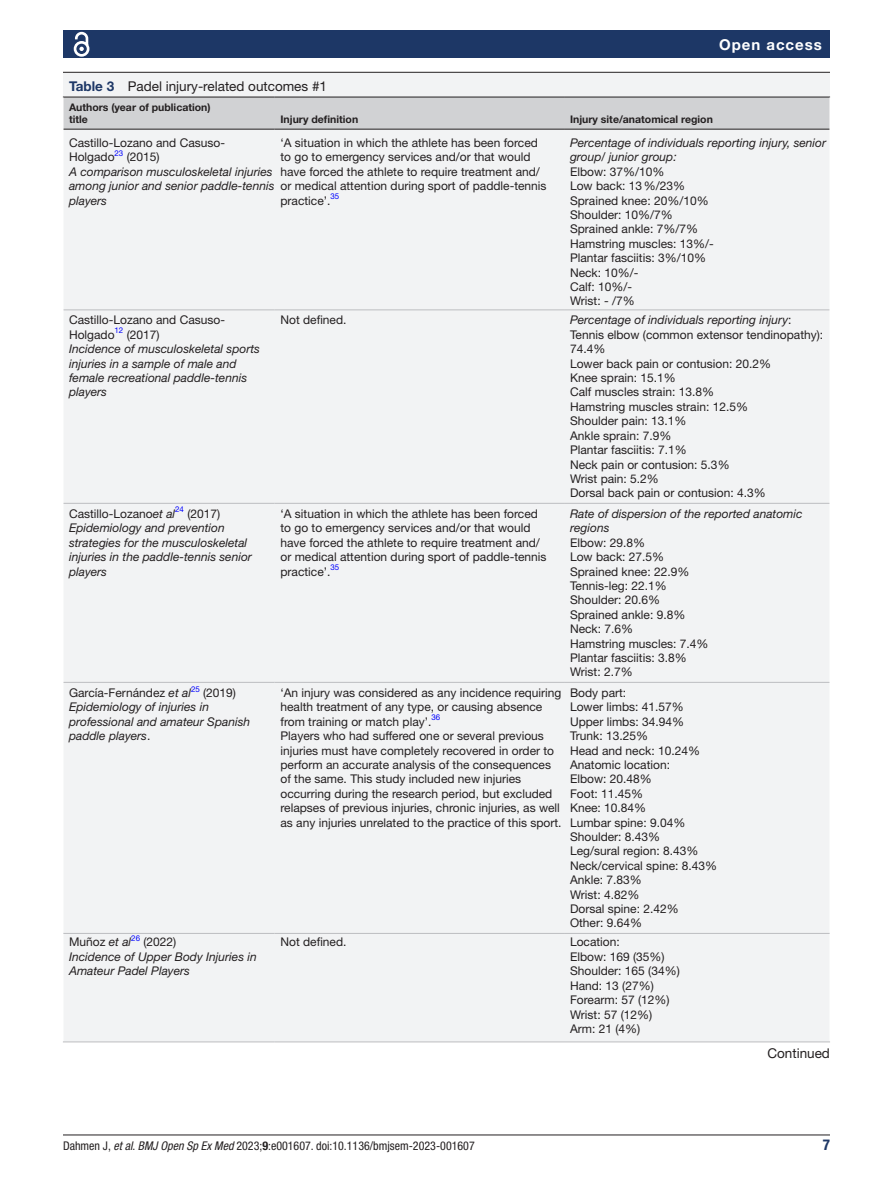
<style>
.page{position:relative;width:893px;height:1191px;background:#fff}
.page>*{position:absolute;margin:0;border:0;box-sizing:border-box;transform-origin:0 0}
.t1{font:700 15px "Helvetica Neue LT Std";letter-spacing:.065em;color:#fff}
.t2{font:700 condensed 15px "Helvetica Neue LT Std";color:#1d3766}
.t3{font:13.5px "Helvetica Neue LT Std";color:#231f20}
.t4{font:12px/14.4px "Helvetica Neue LT Std";color:#231f20}
.t5{font:italic 12px/14.4px "Helvetica Neue LT Std";color:#231f20}
.t6{font:condensed 12px "Helvetica Neue LT Std";color:#231f20}
.t7{font:700 10.5px/12.6px "Helvetica Neue LT Std";color:#231f20}
.t8{font:7.95px "Helvetica Neue LT Std";color:#00f}
.s1{font-weight:700;color:#1d3766}
.s2{font-style:normal}
.s3{font-style:italic}
.s4{font-weight:700}
</style>
<div class="page">
<hr style="left:63px;top:1134px;width:767px;height:1px;background:#231f20">
<div style="left:63px;top:31px;width:767px;height:27px;background:#1d3766"></div>
<svg style="left:73px;top:31px;width:17px;height:26px"></svg>
<div style="left:63px;top:73px;width:767px;height:969px;background:#f2f3f4"></div>
<hr style="left:63px;top:72px;width:767px;height:1px;background:#231f20">
<div style="left:64px;top:98px;width:766px;height:31px;background:#d1d2d4"></div>
<hr style="left:63px;top:97px;width:211px;height:1px;background:#231f20">
<hr style="left:63px;top:129px;width:212px;height:1px;background:#231f20">
<hr style="left:274px;top:97px;width:290px;height:1px;background:#231f20">
<hr style="left:274px;top:129px;width:290px;height:1px;background:#231f20">
<hr style="left:564px;top:97px;width:266px;height:1px;background:#231f20">
<hr style="left:564px;top:129px;width:266px;height:1px;background:#231f20">
<hr style="left:63px;top:310px;width:212px;height:1px;background:#bcbdc0">
<hr style="left:274px;top:310px;width:290px;height:1px;background:#bcbdc0">
<hr style="left:564px;top:310px;width:266px;height:1px;background:#bcbdc0">
<hr style="left:63px;top:503px;width:212px;height:1px;background:#bcbdc0">
<hr style="left:274px;top:503px;width:290px;height:1px;background:#bcbdc0">
<hr style="left:564px;top:503px;width:266px;height:1px;background:#bcbdc0">
<hr style="left:63px;top:682px;width:212px;height:1px;background:#bcbdc0">
<hr style="left:274px;top:682px;width:290px;height:1px;background:#bcbdc0">
<hr style="left:564px;top:682px;width:266px;height:1px;background:#bcbdc0">
<hr style="left:63px;top:97px;width:1px;height:32px;background:#fff">
<hr style="left:63px;top:129px;width:1px;height:181px;background:#fff">
<hr style="left:63px;top:310px;width:1px;height:193px;background:#fff">
<hr style="left:63px;top:503px;width:1px;height:179px;background:#fff">
<hr style="left:63px;top:682px;width:1px;height:251px;background:#fff">
<hr style="left:63px;top:933px;width:212px;height:1px;background:#bcbdc0">
<hr style="left:63px;top:933px;width:1px;height:108px;background:#fff">
<hr style="left:274px;top:933px;width:290px;height:1px;background:#bcbdc0">
<hr style="left:564px;top:933px;width:266px;height:1px;background:#bcbdc0">
<hr style="left:63px;top:1041px;width:211px;height:1px;background:#bcbdc0">
<hr style="left:274px;top:1041px;width:290px;height:1px;background:#bcbdc0">
<hr style="left:564px;top:1041px;width:266px;height:1px;background:#bcbdc0">
<p class="t1" style="left:719px;top:35px;width:104px">Open access</p>
<p class="t3" style="left:69px;top:78px;width:260px"><span class="s1">Table 3</span> Padel injury-related outcomes #1</p>
<p class="t7" style="left:69px;top:100px;width:143px">Authors (year of publication) title</p>
<p class="t7" style="left:281px;top:113px;width:79px">Injury definition</p>
<p class="t7" style="left:570px;top:113px;width:144px">Injury site/anatomical region</p>
<p class="t5" style="left:69px;top:135px;width:207px"><span class="s2">Castillo-Lozano and Casuso-<br>Holgado</span><sup>23</sup> <span class="s2">(2015)<br></span>A comparison musculoskeletal injuries among junior and senior paddle-tennis players</p>
<p class="t4" style="left:281px;top:135px;width:268px">‘A situation in which the athlete has been forced to go to emergency services and/or that would have forced the athlete to require treatment and/ or medical attention during sport of paddle-tennis practice’.<sup>35</sup></p>
<p class="t5" style="left:570px;top:135px;width:258px">Percentage of individuals reporting injury, senior group/ junior group:</p>
<p class="t4" style="left:570px;top:164px;width:145px">Elbow: 37%/10%<br>Low back: 13%/23%<br>Sprained knee: 20%/10%<br>Shoulder: 10%/7%<br>Sprained ankle: 7%/7%<br>Hamstring muscles: 13%/-<br>Plantar fasciitis: 3%/10%<br>Neck: 10%/-<br>Calf: 10%/-<br>Wrist: - /7%</p>
<p class="t5" style="left:69px;top:313px;width:192px"><span class="s2">Castillo-Lozano and Casuso-<br>Holgado</span><sup>12</sup> <span class="s2">(2017)<br></span>Incidence of musculoskeletal sports injuries in a sample of male and female recreational paddle-tennis players</p>
<p class="t4" style="left:281px;top:313px;width:68px">Not defined.</p>
<p class="t4" style="left:570px;top:313px;width:255px"><span class="s3">Percentage of individuals reporting injury</span>:<br>Tennis elbow (common extensor tendinopathy):<br>74.4%<br>Lower back pain or contusion: 20.2%<br>Knee sprain: 15.1%<br>Calf muscles strain: 13.8%<br>Hamstring muscles strain: 12.5%<br>Shoulder pain: 13.1%<br>Ankle sprain: 7.9%<br>Plantar fasciitis: 7.1%<br>Neck pain or contusion: 5.3%<br>Wrist pain: 5.2%<br>Dorsal back pain or contusion: 4.3%</p>
<p class="t4" style="left:69px;top:506px;width:108px">Castillo-Lozano<span class="s3">et al</span></p>
<p class="t8" style="left:175px;top:505px;width:10px">24</p>
<p class="t4" style="left:187px;top:506px;width:34px">(2017)</p>
<p class="t5" style="left:69px;top:520px;width:184px">Epidemiology and prevention strategies for the musculoskeletal injuries in the paddle-tennis senior players</p>
<p class="t4" style="left:281px;top:506px;width:268px">‘A situation in which the athlete has been forced to go to emergency services and/or that would have forced the athlete to require treatment and/ or medical attention during sport of paddle-tennis practice’.</p>
<p class="t5" style="left:570px;top:506px;width:234px">Rate of dispersion of the reported anatomic regions</p>
<p class="t4" style="left:570px;top:535px;width:140px">Elbow: 29.8%<br>Low back: 27.5%<br>Sprained knee: 22.9%<br>Tennis-leg: 22.1%<br>Shoulder: 20.6%<br>Sprained ankle: 9.8%<br>Neck: 7.6%<br>Hamstring muscles: 7.4%<br>Plantar fasciitis: 3.8%<br>Wrist: 2.7%</p>
<p class="t8" style="left:331px;top:562px;width:10px">35</p>
<p class="t4" style="left:69px;top:685px;width:123px">García-Fernández <span class="s3">et al</span></p>
<p class="t8" style="left:191px;top:684px;width:10px">25</p>
<p class="t4" style="left:203px;top:685px;width:34px">(2019)</p>
<p class="t5" style="left:69px;top:699px;width:183px">Epidemiology of injuries in professional and amateur Spanish paddle players<span class="s2">.</span></p>
<p class="t4" style="left:69px;top:935px;width:64px">Muñoz <span class="s3">et al</span></p>
<p class="t8" style="left:131px;top:933px;width:10px">26</p>
<p class="t4" style="left:143px;top:935px;width:34px">(2022)</p>
<p class="t5" style="left:69px;top:949px;width:189px">Incidence of Upper Body Injuries in<br>Amateur Padel Players</p>
<p class="t4" style="left:281px;top:685px;width:282px">‘An injury was considered as any incidence requiring health treatment of any type, or causing absence from training or match play’.</p>
<p class="t8" style="left:431px;top:713px;width:10px">36</p>
<p class="t4" style="left:280px;top:728px;width:282px">Players who had suffered one or several previous injuries must have completely recovered in order to perform an accurate analysis of the consequences of the same. This study included new injuries occurring during the research period, but excluded relapses of previous injuries, chronic injuries, as well as any injuries unrelated to the practice of this sport.</p>
<p class="t4" style="left:570px;top:685px;width:149px">Body part:<br>Lower limbs: 41.57%<br>Upper limbs: 34.94%<br>Trunk: 13.25%<br>Head and neck: 10.24%<br>Anatomic location:<br>Elbow: 20.48%<br>Foot: 11.45%<br>Knee: 10.84%<br>Lumbar spine: 9.04%<br>Shoulder: 8.43%<br>Leg/sural region: 8.43%<br>Neck/cervical spine: 8.43%<br>Ankle: 7.83%<br>Wrist: 4.82%<br>Dorsal spine: 2.42%<br>Other: 9.64%</p>
<p class="t4" style="left:281px;top:935px;width:68px">Not defined.</p>
<p class="t4" style="left:570px;top:935px;width:111px">Location:<br>Elbow: 169 (35%)<br>Shoulder: 165 (34%)<br>Hand: 13 (27%)<br>Forearm: 57 (12%)<br>Wrist: 57 (12%)<br>Arm: 21 (4%)</p>
<p class="t3" style="left:767px;top:1045px;width:64px">Continued</p>
<p class="t6" style="left:63px;top:1138px;width:413px">Dahmen J, <span class="s3">et al</span>. <span class="s3">BMJ Open Sp Ex Med</span> 2023;<span class="s4">9</span>:e001607. doi:10.1136/bmjsem-2023-001607</p>
<p class="t2" style="left:823px;top:1135px;width:9px">7</p>
</div>
